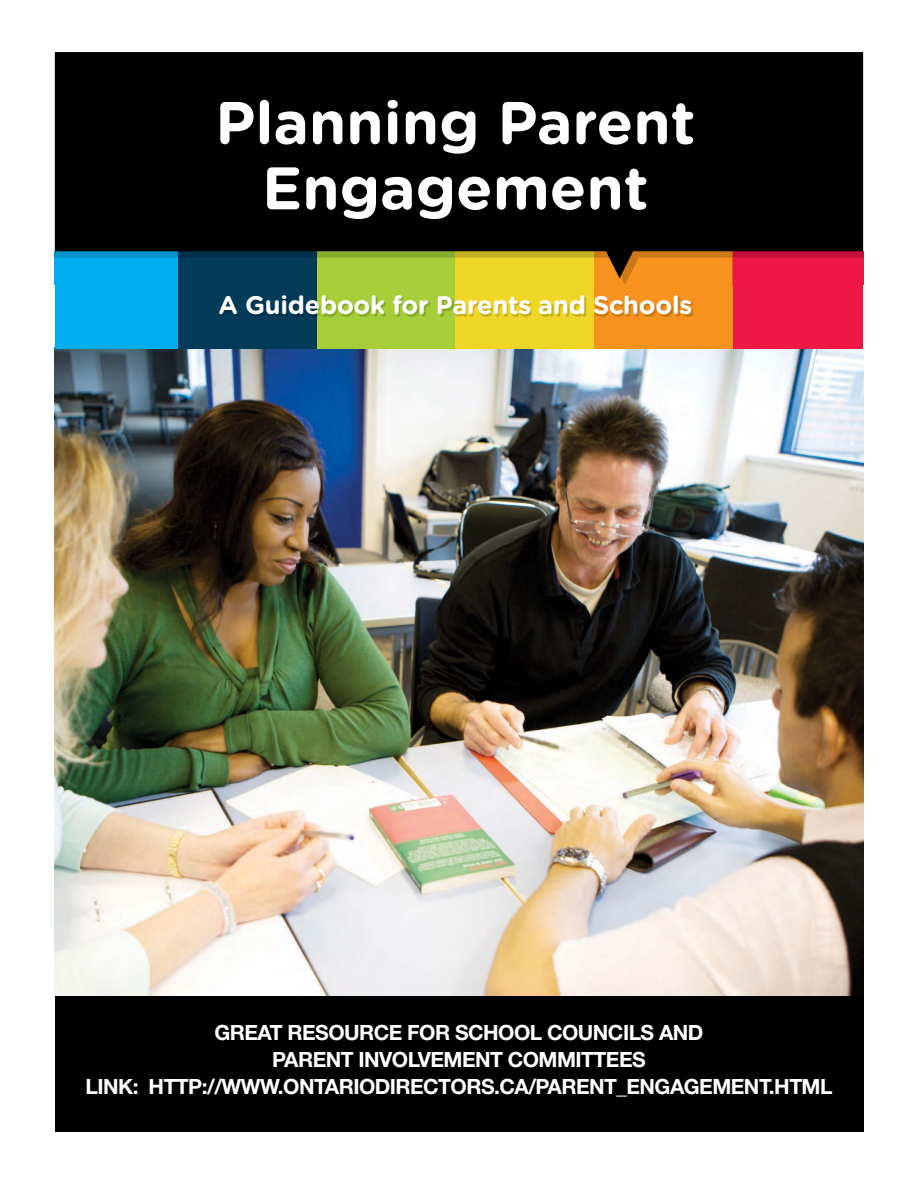
<style>
.page{position:relative;width:918px;height:1188px;background:#fff}
.page>*{position:absolute;margin:0;border:0;box-sizing:border-box;transform-origin:0 0}
.t1{font:700 60px/65.4px "Gotham Rounded";color:#fff;text-align:center}
.t2{font:700 25.5px "Gotham Rounded";letter-spacing:-.01em;color:#fff}
.t3{font:700 21px/26.7px "Helvetica Neue";letter-spacing:-.025em;color:#fff;text-align:center}
</style>
<div class="page">
<img style="left:55px;top:349px;width:808px;height:647px">
<div style="left:55px;top:244px;width:123px;height:105px;background:#00aeef"></div>
<div style="left:732px;top:244px;width:131px;height:105px;background:#ed1844"></div>
<div style="left:317px;top:244px;width:138px;height:105px;background:#a6ce39"></div>
<div style="left:455px;top:244px;width:139px;height:105px;background:#efd626"></div>
<div style="left:594px;top:244px;width:138px;height:105px;background:#f7921e"></div>
<div style="left:178px;top:244px;width:139px;height:105px;background:#043b59"></div>
<img style="left:221px;top:297px;width:472px;height:19px">
<svg style="left:55px;top:52px;width:808px;height:226px;background:#18160d"></svg>
<div style="left:224px;top:103px;width:473px;height:120px;background:#000"></div>
<div style="left:56px;top:996px;width:808px;height:136px;background:#000"></div>
<h1 class="t1" style="left:215px;top:88px;width:482px">Planning Parent<br>Engagement</h1>
<p class="t2" style="left:219px;top:286px;width:475px">A Guidebook for Parents and Schools</p>
<p class="t3" style="left:85px;top:1019px;width:749px">GREAT RESOURCE FOR SCHOOL COUNCILS AND<br>PARENT INVOLVEMENT COMMITTEES<br>LINK: HTTP://WWW.ONTARIODIRECTORS.CA/PARENT_ENGAGEMENT.HTML</p>
</div>
